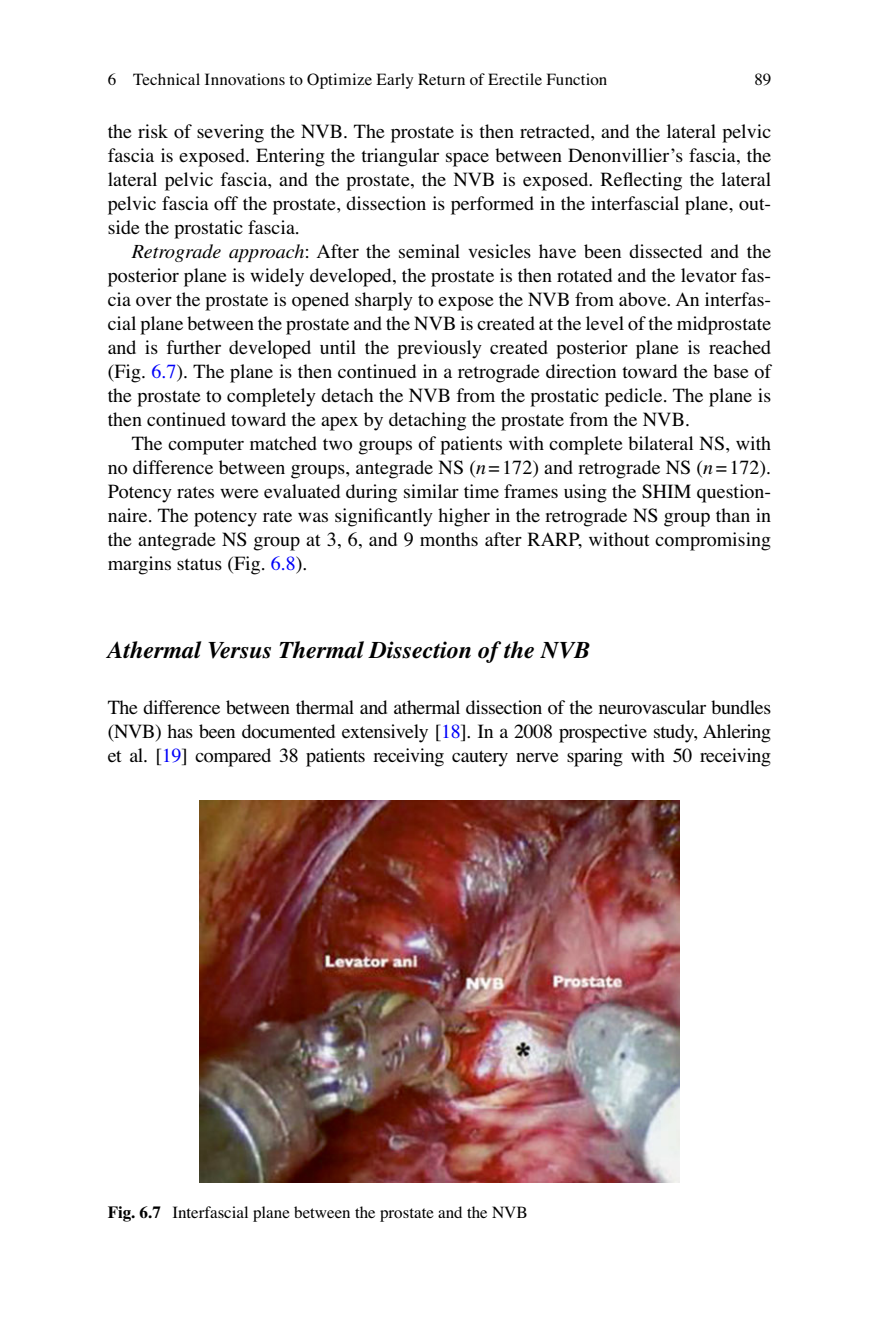
<style>
.page{position:relative;width:879px;height:1333px;background:#fff}
.page>*{position:absolute;margin:0;border:0;box-sizing:border-box;transform-origin:0 0}
.t1{font:italic 700 24px "Dkwjnk Times";color:#000}
.t2{font:20px/24px "Qtthgq Times";color:#000;text-align:justify}
.t3{font:17px "Qtthgq Times";color:#000}
.s1{font-family:"Wdhrft Times";font-style:italic}
.s2{color:#0000fa}
.s3{font-family:"Gwqhvn Times";font-weight:700}
</style>
<div class="page">
<img style="left:199px;top:800px;width:480px;height:382px">
<p class="t3" style="left:108px;top:73px;width:501px">6 Technical Innovations to Optimize Early Return of Erectile Function</p>
<p class="t3" style="left:754px;top:73px;width:18px">89</p>
<p class="t2" style="left:108px;top:121px;width:665px">the risk of severing the NVB. The prostate is then retracted, and the lateral pelvic fascia is exposed. Entering the triangular space between Denonvillier’s fascia, the lateral pelvic fascia, and the prostate, the NVB is exposed. Reflecting the lateral pelvic fascia off the prostate, dissection is performed in the interfascial plane, out&shy;side the prostatic fascia.</p>
<p class="t2" style="left:108px;top:241px;width:665px;text-indent:24px"><span class="s1">Retrograde approach</span> : After the seminal vesicles have been dissected and the posterior plane is widely developed, the prostate is then rotated and the levator fas&shy;cia over the prostate is opened sharply to expose the NVB from above. An interfas&shy;cial plane between the prostate and the NVB is created at the level of the midprostate and is further developed until the previously created posterior plane is reached (Fig. <span class="s2">6.7</span> ). The plane is then continued in a retrograde direction toward the base of the prostate to completely detach the NVB from the prostatic pedicle. The plane is then continued toward the apex by detaching the prostate from the NVB.</p>
<p class="t2" style="left:108px;top:433px;width:665px;text-indent:24px">The computer matched two groups of patients with complete bilateral NS, with no difference between groups, antegrade NS ( <span class="s1">n</span> = 172) and retrograde NS ( <span class="s1">n</span> = 172).<br>Potency rates were evaluated during similar time frames using the SHIM question&shy;naire. The potency rate was significantly higher in the retrograde NS group than in the antegrade NS group at 3, 6, and 9 months after RARP, without compromising margins status (Fig. <span class="s2">6.8</span> ).</p>
<p class="t1" style="left:108px;top:641px;width:484px">Athermal Versus Thermal Dissection of the NVB</p>
<p class="t2" style="left:108px;top:697px;width:665px">The difference between thermal and athermal dissection of the neurovascular bundles (NVB) has been documented extensively [ <span class="s2">18</span> ]. In a 2008 prospective study, Ahlering et al. [ <span class="s2">19</span> ] compared 38 patients receiving cautery nerve sparing with 50 receiving</p>
<p class="t3" style="left:108px;top:1206px;width:422px"><span class="s3">Fig. 6.7</span> Interfascial plane between the prostate and the NVB</p>
</div>
